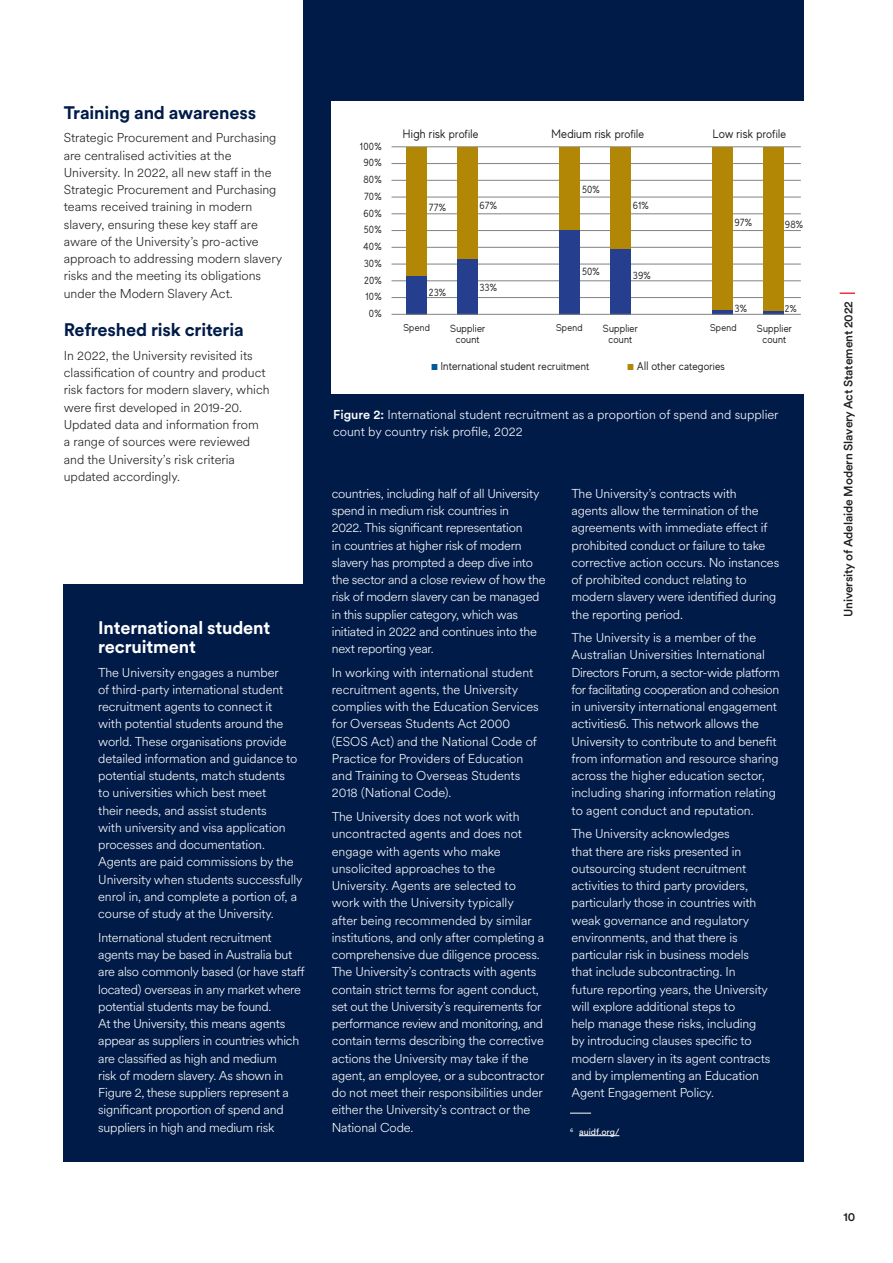
<style>
.page{position:relative;width:893px;height:1263px;background:#fff}
.page>*{position:absolute;margin:0;border:0;box-sizing:border-box;transform-origin:0 0}
.UoA_head_2{font:700 18px "Circular XX";letter-spacing:-.01em;color:#001b48}
.UoA_head_2-2{font:700 18px/19.5px "Circular XX";letter-spacing:-.01em;color:#fff}
.UoA_body{font:300 12.75px/17.2px "Circular XX";letter-spacing:-.01em;color:#fff}
.UoA_body-2{font:300 12.75px/17.2px "Circular XX";color:#231f20}
.UoA_body-3{font:12.15px "MADE Evolve Sans";letter-spacing:.02em;color:#231f20;scale:.95 1}
.t1{font:500 12px "Circular XX";letter-spacing:-.01em;color:#231f20}
.UoA_body-4{font:11.4px "MADE Evolve Sans";letter-spacing:.02em;color:#231f20;scale:.95 1}
.UoA_body-5{font:10.95px "MADE Evolve Sans";letter-spacing:.02em;color:#231f20;scale:.95 1}
.UoA_body-6{font:10.35px/11.6px "MADE Evolve Sans";letter-spacing:.025em;color:#231f20;text-align:center;scale:.95 1}
.UoA_body-7{font:9.9px "MADE Evolve Sans";letter-spacing:.025em;color:#231f20;scale:.95 1}
.Referece{font:9px "Circular XX";color:#fff}
.s1{font-size:11.7px}
.s2{color:#00599b}
.s3{font-size:10.95px}
.s4{color:#b28705}
.s5{font-size:11.4px}
.s6{font-weight:500}
</style>
<div class="page">
<div style="left:303px;top:0;width:501px;height:1161px;background:#001b48"></div>
<div style="left:64px;top:584px;width:262px;height:577px;background:#001b48"></div>
<div style="left:332px;top:102px;width:534px;height:292px;background:#fff"></div>
<svg style="left:570px;top:1113px;width:21px;height:1px"></svg>
<hr style="left:579px;top:1135px;width:40px;height:1px;background:#fff">
<hr style="left:392px;top:147px;width:409px;height:1px;background:#808285">
<hr style="left:392px;top:163px;width:409px;height:1px;background:#808285">
<hr style="left:392px;top:180px;width:409px;height:1px;background:#808285">
<hr style="left:392px;top:197px;width:409px;height:1px;background:#808285">
<hr style="left:392px;top:214px;width:409px;height:1px;background:#808285">
<hr style="left:392px;top:230px;width:409px;height:1px;background:#808285">
<hr style="left:392px;top:247px;width:409px;height:1px;background:#808285">
<hr style="left:392px;top:264px;width:409px;height:1px;background:#808285">
<hr style="left:392px;top:281px;width:409px;height:1px;background:#808285">
<hr style="left:392px;top:297px;width:409px;height:1px;background:#808285">
<div style="left:407px;top:147px;width:20px;height:167px;background:#b28705"></div>
<div style="left:407px;top:276px;width:20px;height:38px;background:#253f8e"></div>
<div style="left:560px;top:147px;width:20px;height:167px;background:#b28705"></div>
<div style="left:560px;top:230px;width:20px;height:84px;background:#253f8e"></div>
<div style="left:713px;top:147px;width:20px;height:167px;background:#b28705"></div>
<svg style="left:713px;top:310px;width:20px;height:4px"></svg>
<div style="left:458px;top:147px;width:20px;height:167px;background:#b28705"></div>
<div style="left:458px;top:259px;width:20px;height:55px;background:#253f8e"></div>
<div style="left:611px;top:147px;width:20px;height:167px;background:#b28705"></div>
<div style="left:611px;top:249px;width:20px;height:65px;background:#253f8e"></div>
<div style="left:763px;top:147px;width:21px;height:167px;background:#b28705"></div>
<hr style="left:763px;top:311px;width:21px;height:3px;background:#253f8e">
<hr style="left:392px;top:314px;width:409px;height:1px;background:#808285">
<svg style="left:840px;top:293px;width:15px;height:1px"></svg>
<p class="UoA_head_2" style="left:64px;top:100px;width:194px">Training and awareness</p>
<p class="UoA_body-2" style="left:64px;top:129px;width:220px">Strategic Procurement and Purchasing are centralised activities at the University. In 2022, all new staff in the Strategic Procurement and Purchasing teams received training in modern slavery, ensuring these key staff are aware of the University’s pro-active approach to addressing modern slavery risks and the meeting its obligations under the Modern Slavery Act.</p>
<p class="UoA_head_2" style="left:64px;top:318px;width:181px">Refreshed risk criteria</p>
<p class="UoA_body-2" style="left:64px;top:346px;width:207px">In 2022, the University revisited its classification of country and product risk factors for modern slavery, which were first developed in 2019-20.<br>Updated data and information from<br>a range of sources were reviewed and the University’s risk criteria updated accordingly.</p>
<p class="UoA_head_2-2" style="left:98px;top:617px;width:173px">International student recruitment</p>
<p class="UoA_body" style="left:98px;top:663px;width:206px">The University engages a number<br>of third-party international student recruitment agents to connect it<br>with potential students around the world. These organisations provide detailed information and guidance to potential students, match students<br>to universities which best meet<br>their needs, and assist students<br>with university and visa application processes and documentation.<br>Agents are paid commissions by the University when students successfully enrol in, and complete a portion of, a course of study at the University.</p>
<p class="UoA_body" style="left:98px;top:928px;width:208px">International student recruitment agents may be based in Australia but are also commonly based (or have staff located) overseas in any market where potential students may be found.<br>At the University, this means agents appear as suppliers in countries which are classified as high and medium<br>risk of modern slavery. As shown in Figure 2, these suppliers represent a significant proportion of spend and suppliers in high and medium risk</p>
<p class="UoA_body-6" style="left:360px;top:140px;width:24px">100%</p>
<p class="UoA_body-6" style="left:363px;top:157px;width:21px">90%</p>
<p class="UoA_body-6" style="left:363px;top:173px;width:21px">80%</p>
<p class="UoA_body-6" style="left:364px;top:190px;width:20px">70%</p>
<p class="UoA_body-6" style="left:363px;top:207px;width:21px">60%</p>
<p class="UoA_body-6" style="left:364px;top:224px;width:20px">50%</p>
<p class="UoA_body-6" style="left:363px;top:240px;width:21px">40%</p>
<p class="UoA_body-6" style="left:364px;top:257px;width:20px">30%</p>
<p class="UoA_body-6" style="left:364px;top:274px;width:20px">20%</p>
<p class="UoA_body-6" style="left:365px;top:291px;width:19px">10%</p>
<p class="UoA_body-6" style="left:369px;top:308px;width:15px">0%</p>
<p class="UoA_body-3" style="left:403px;top:126px;width:81px">High risk <span class="s1">profile</span></p>
<p class="UoA_body-3" style="left:551px;top:126px;width:99px">Medium risk <span class="s1">profile</span></p>
<p class="UoA_body-3" style="left:713px;top:126px;width:79px">Low risk <span class="s1">profile</span></p>
<p class="UoA_body-6" style="left:561px;top:183px;width:42px">50% 50%</p>
<p class="UoA_body-6" style="left:429px;top:201px;width:20px">77%</p>
<p class="UoA_body-6" style="left:479px;top:200px;width:20px">67%</p>
<p class="UoA_body-6" style="left:633px;top:200px;width:18px">61%</p>
<p class="UoA_body-6" style="left:429px;top:286px;width:20px">23%</p>
<p class="UoA_body-6" style="left:479px;top:281px;width:20px">33%</p>
<p class="UoA_body-6" style="left:582px;top:266px;width:20px">50%</p>
<p class="UoA_body-6" style="left:633px;top:269px;width:20px">39%</p>
<p class="UoA_body-6" style="left:734px;top:217px;width:20px">97%</p>
<p class="UoA_body-6" style="left:785px;top:218px;width:21px">98%</p>
<p class="UoA_body-6" style="left:734px;top:302px;width:15px">3%</p>
<p class="UoA_body-7" style="left:785px;top:302px;width:14px">2%</p>
<p class="UoA_body-6" style="left:450px;top:322px;width:38px">Supplier count</p>
<p class="UoA_body-4" style="left:431px;top:359px;width:168px"><span class="s2">■</span> International student <span class="s3">recruitment</span></p>
<p class="UoA_body-5" style="left:628px;top:360px;width:104px"><span class="s4">■</span> <span class="s5">All other</span> categories</p>
<p class="UoA_body-6" style="left:603px;top:322px;width:38px">Supplier count</p>
<p class="UoA_body-6" style="left:757px;top:322px;width:38px">Supplier count</p>
<p class="UoA_body-7" style="left:403px;top:322px;width:29px">Spend</p>
<p class="UoA_body-7" style="left:556px;top:322px;width:29px">Spend</p>
<p class="UoA_body-7" style="left:710px;top:322px;width:29px">Spend</p>
<p class="UoA_body" style="left:333px;top:405px;width:447px"><span class="s6">Figure 2:</span> International student recruitment as a proportion of spend and supplier count by country risk profile, 2022</p>
<p class="UoA_body" style="left:332px;top:484px;width:215px">countries, including half of all University spend in medium risk countries in<br>2022. This significant representation<br>in countries at higher risk of modern slavery has prompted a deep dive into the sector and a close review of how the risk of modern slavery can be managed in this supplier category, which was initiated in 2022 and continues into the next reporting year.</p>
<p class="UoA_body" style="left:332px;top:663px;width:208px">In working with international student recruitment agents, the University complies with the Education Services for Overseas Students Act 2000 (ESOS Act) and the National Code of Practice for Providers of Education and Training to Overseas Students 2018 (National Code).</p>
<p class="UoA_body" style="left:332px;top:807px;width:214px">The University does not work with uncontracted agents and does not engage with agents who make unsolicited approaches to the University. Agents are selected to work with the University typically<br>after being recommended by similar institutions, and only after completing a comprehensive due diligence process.<br>The University’s contracts with agents contain strict terms for agent conduct, set out the University’s requirements for performance review and monitoring, and contain terms describing the corrective actions the University may take if the agent, an employee, or a subcontractor do not meet their responsibilities under either the University’s contract or the National Code.</p>
<p class="UoA_body" style="left:572px;top:484px;width:209px">The University’s contracts with<br>agents allow the termination of the agreements with immediate effect if prohibited conduct or failure to take corrective action occurs. No instances of prohibited conduct relating to modern slavery were identified during the reporting period.</p>
<p class="UoA_body" style="left:572px;top:629px;width:210px">The University is a member of the Australian Universities International Directors Forum, a sector-wide platform for facilitating cooperation and cohesion in university international engagement activities6. This network allows the University to contribute to and benefit from information and resource sharing across the higher education sector, including sharing information relating to agent conduct and reputation.</p>
<p class="UoA_body" style="left:572px;top:825px;width:200px">The University acknowledges<br>that there are risks presented in outsourcing student recruitment activities to third party providers, particularly those in countries with weak governance and regulatory environments, and that there is particular risk in business models that include subcontracting. In future reporting years, the University will explore additional steps to<br>help manage these risks, including by introducing clauses specific to modern slavery in its agent contracts and by implementing an Education Agent Engagement Policy.</p>
<p class="Referece" style="left:570px;top:1125px;width:51px"><sup>6</sup> auidf.org/</p>
<p class="t1" style="left:840px;top:617px;width:318px;rotate:-90deg">University of Adelaide Modern Slavery Act Statement 2022</p>
<p class="t1" style="left:843px;top:1208px;width:13px">10</p>
</div>
